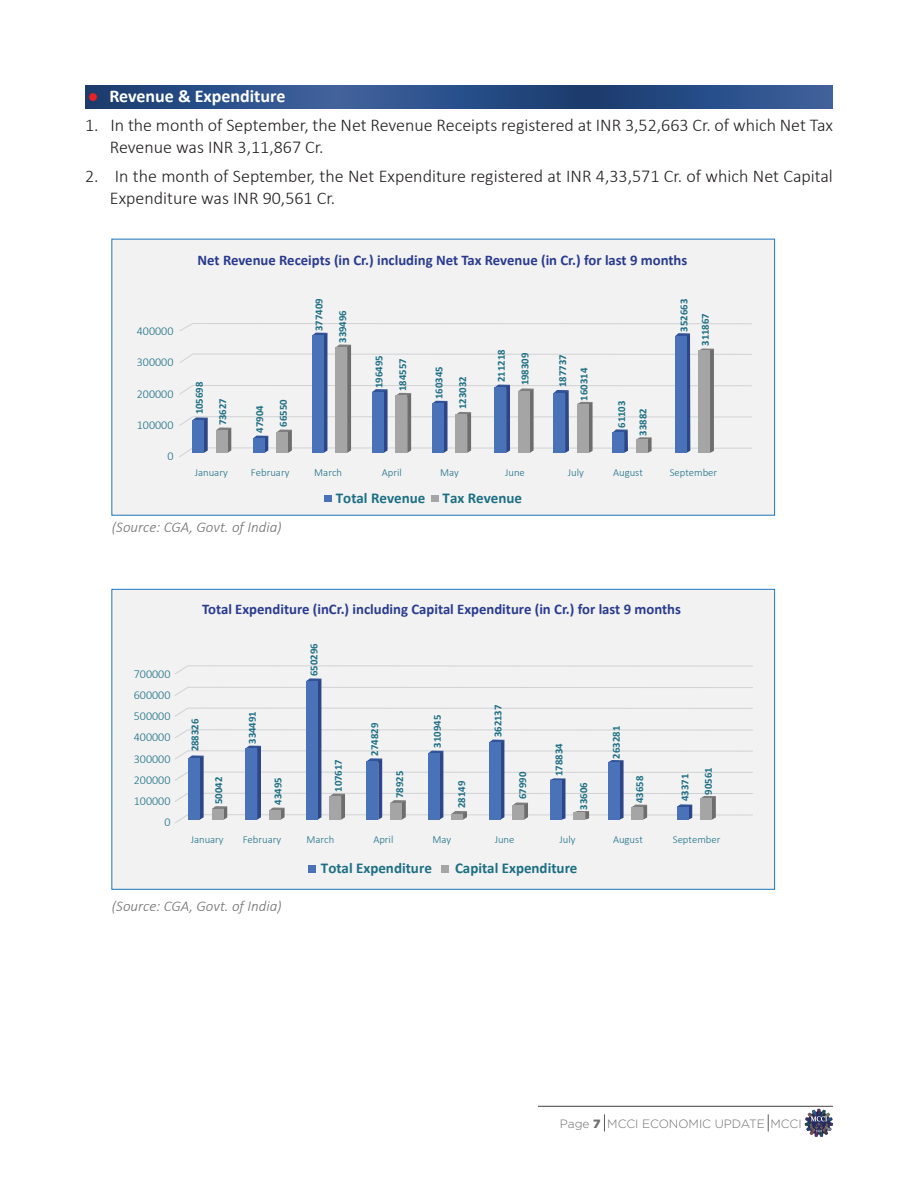
<style>
.page{position:relative;width:918px;height:1188px;background:#fff}
.page>*{position:absolute;margin:0;border:0;box-sizing:border-box;transform-origin:0 0}
.t1{font:300 18px/21.6px "Calibri";color:#231f20}
.t2{font:700 18px "Calibri";color:#fff}
.t3{font:700 15px "Calibri";color:#1c6f83}
.t4{font:italic 300 15px "Calibri";color:#6e6f71}
.t5{font:700 14.7px "Calibri";color:#2a3b8f}
.t6{font:300 12px "Calibri";color:#1c6f83}
.t7{font:300 12px "Gotham";color:#6e6f71}
.t8{font:700 10.65px/21.3px "Calibri";letter-spacing:.005em;color:#1c6f83}
.t9{font:300 10.65px "Calibri";color:#1c6f83}
.s1{color:#eb2127}
.s2{font-weight:900}
</style>
<div class="page">
<svg style="left:768px;top:1114px;width:1px;height:17px"></svg>
<svg style="left:604px;top:1114px;width:1px;height:17px"></svg>
<hr style="left:538px;top:1106px;width:295px;height:1px;background:#414142">
<svg style="left:805px;top:1109px;width:28px;height:28px"></svg>
<svg style="left:85px;top:85px;width:748px;height:24px;background:#2b4e86"></svg>
<div style="left:111px;top:239px;width:664px;height:277px;background:#f2f2f3"></div>
<div style="left:325px;top:495px;width:7px;height:7px;background:#4a72b8"></div>
<div style="left:432px;top:495px;width:7px;height:7px;background:#a5a5a5"></div>
<svg style="left:179px;top:323px;width:573px;height:134px"></svg>
<div style="left:698px;top:351px;width:12px;height:102px;background:#a5a5a5"></div>
<div style="left:111px;top:589px;width:664px;height:301px;background:#f2f2f3;border:1px solid #1d76bb"></div>
<svg style="left:175px;top:665px;width:578px;height:158px"></svg>
<div style="left:700px;top:798px;width:12px;height:22px;background:#a5a5a5"></div>
<div style="left:309px;top:866px;width:7px;height:7px;background:#4a72b8"></div>
<div style="left:441px;top:866px;width:7px;height:7px;background:#a5a5a5"></div>
<p class="t2" style="left:88px;top:84px;width:199px"><span class="s1">●</span> Revenue &amp; Expenditure</p>
<p class="t1" style="left:110px;top:114px;width:725px;text-indent:-25px">1. In the month of September, the Net Revenue Receipts registered at INR 3,52,663 Cr. of which Net Tax<br>Revenue was INR 3,11,867 Cr.</p>
<p class="t1" style="left:110px;top:165px;width:725px;text-indent:-25px">2. In the month of September, the Net Expenditure registered at INR 4,33,571 Cr. of which Net Capital<br>Expenditure was INR 90,561 Cr.</p>
<p class="t6" style="left:137px;top:324px;width:38px">400000</p>
<p class="t6" style="left:137px;top:355px;width:38px">300000</p>
<p class="t6" style="left:137px;top:386px;width:38px">200000</p>
<p class="t6" style="left:137px;top:417px;width:38px">100000</p>
<p class="t6" style="left:167px;top:449px;width:8px">0</p>
<p class="t5" style="left:198px;top:251px;width:491px">Net Revenue Receipts (in Cr.) including Net Tax Revenue (in Cr.) for last 9 months</p>
<p class="t8" style="left:188px;top:414px;width:34px;rotate:-90deg">105698</p>
<p class="t8" style="left:212px;top:425px;width:29px;rotate:-90deg">73627</p>
<p class="t8" style="left:249px;top:433px;width:29px;rotate:-90deg">47904</p>
<p class="t8" style="left:273px;top:427px;width:29px;rotate:-90deg">66550</p>
<p class="t9" style="left:251px;top:466px;width:40px">February</p>
<p class="t9" style="left:195px;top:466px;width:34px">January</p>
<p class="t8" style="left:308px;top:331px;width:34px;rotate:-90deg">377409</p>
<p class="t8" style="left:332px;top:343px;width:34px;rotate:-90deg">339496</p>
<p class="t9" style="left:314px;top:466px;width:29px">March</p>
<p class="t8" style="left:368px;top:388px;width:34px;rotate:-90deg">196495</p>
<p class="t8" style="left:392px;top:391px;width:34px;rotate:-90deg">184557</p>
<p class="t9" style="left:382px;top:466px;width:22px">April</p>
<p class="t8" style="left:428px;top:399px;width:34px;rotate:-90deg">160345</p>
<p class="t8" style="left:452px;top:409px;width:34px;rotate:-90deg">123032</p>
<p class="t9" style="left:440px;top:466px;width:20px">May</p>
<p class="t8" style="left:491px;top:382px;width:34px;rotate:-90deg">211218</p>
<p class="t8" style="left:514px;top:385px;width:34px;rotate:-90deg">198309</p>
<p class="t9" style="left:505px;top:466px;width:21px">June</p>
<p class="t3" style="left:336px;top:488px;width:188px">Total Revenue Tax Revenue</p>
<p class="t8" style="left:552px;top:401px;width:48px;text-indent:13px;rotate:-90deg">187737<br>160314</p>
<p class="t9" style="left:568px;top:466px;width:17px">July</p>
<p class="t8" style="left:673px;top:346px;width:48px;text-indent:14px;rotate:-90deg">352663<br>311867</p>
<p class="t8" style="left:611px;top:436px;width:37px;text-indent:8px;rotate:-90deg">61103<br>33882</p>
<p class="t9" style="left:613px;top:466px;width:31px">August</p>
<p class="t9" style="left:670px;top:466px;width:49px">September</p>
<p class="t4" style="left:112px;top:518px;width:171px">(Source: CGA, Govt. of India)</p>
<p class="t6" style="left:134px;top:666px;width:38px">700000</p>
<p class="t6" style="left:134px;top:688px;width:38px">600000</p>
<p class="t6" style="left:134px;top:709px;width:38px">500000</p>
<p class="t6" style="left:134px;top:730px;width:38px">400000</p>
<p class="t6" style="left:134px;top:751px;width:38px">300000</p>
<p class="t6" style="left:134px;top:772px;width:38px">200000</p>
<p class="t6" style="left:134px;top:794px;width:38px">100000</p>
<p class="t6" style="left:164px;top:815px;width:8px">0</p>
<p class="t5" style="left:202px;top:600px;width:480px">Total Expenditure (inCr.) including Capital Expenditure (in Cr.) for last 9 months</p>
<p class="t8" style="left:303px;top:676px;width:34px;rotate:-90deg">650296</p>
<p class="t8" style="left:184px;top:751px;width:34px;rotate:-90deg">288326</p>
<p class="t8" style="left:208px;top:804px;width:29px;rotate:-90deg">50042</p>
<p class="t8" style="left:242px;top:744px;width:34px;rotate:-90deg">334491</p>
<p class="t8" style="left:267px;top:805px;width:29px;rotate:-90deg">43495</p>
<p class="t8" style="left:328px;top:792px;width:34px;rotate:-90deg">107617</p>
<p class="t8" style="left:364px;top:756px;width:34px;rotate:-90deg">274829</p>
<p class="t8" style="left:389px;top:798px;width:29px;rotate:-90deg">78925</p>
<p class="t8" style="left:427px;top:748px;width:34px;rotate:-90deg">310945</p>
<p class="t8" style="left:451px;top:808px;width:29px;rotate:-90deg">28149</p>
<p class="t8" style="left:487px;top:737px;width:34px;rotate:-90deg">362137</p>
<p class="t8" style="left:512px;top:799px;width:29px;rotate:-90deg">67990</p>
<p class="t8" style="left:548px;top:776px;width:34px;rotate:-90deg">178834</p>
<p class="t8" style="left:573px;top:810px;width:29px;rotate:-90deg">33606</p>
<p class="t8" style="left:606px;top:759px;width:34px;rotate:-90deg">263281</p>
<p class="t8" style="left:629px;top:803px;width:29px;rotate:-90deg">43658</p>
<p class="t8" style="left:673px;top:801px;width:35px;line-height:23.4px;text-align:center;rotate:-90deg">43371<br>90561</p>
<p class="t9" style="left:191px;top:832px;width:34px">January</p>
<p class="t9" style="left:243px;top:832px;width:40px">February</p>
<p class="t9" style="left:306px;top:832px;width:29px">March</p>
<p class="t9" style="left:373px;top:832px;width:22px">April</p>
<p class="t9" style="left:433px;top:832px;width:20px">May</p>
<p class="t9" style="left:495px;top:832px;width:21px">June</p>
<p class="t9" style="left:560px;top:832px;width:17px">July</p>
<p class="t9" style="left:613px;top:832px;width:31px">August</p>
<p class="t9" style="left:673px;top:832px;width:49px">September</p>
<p class="t3" style="left:321px;top:859px;width:112px">Total Expenditure</p>
<p class="t3" style="left:455px;top:859px;width:124px">Capital Expenditure</p>
<p class="t4" style="left:112px;top:897px;width:171px">(Source: CGA, Govt. of India)</p>
<p class="t7" style="left:560px;top:1117px;width:243px">Page <span class="s2">7</span> MCCI ECONOMIC UPDATE MCCI</p>
</div>
